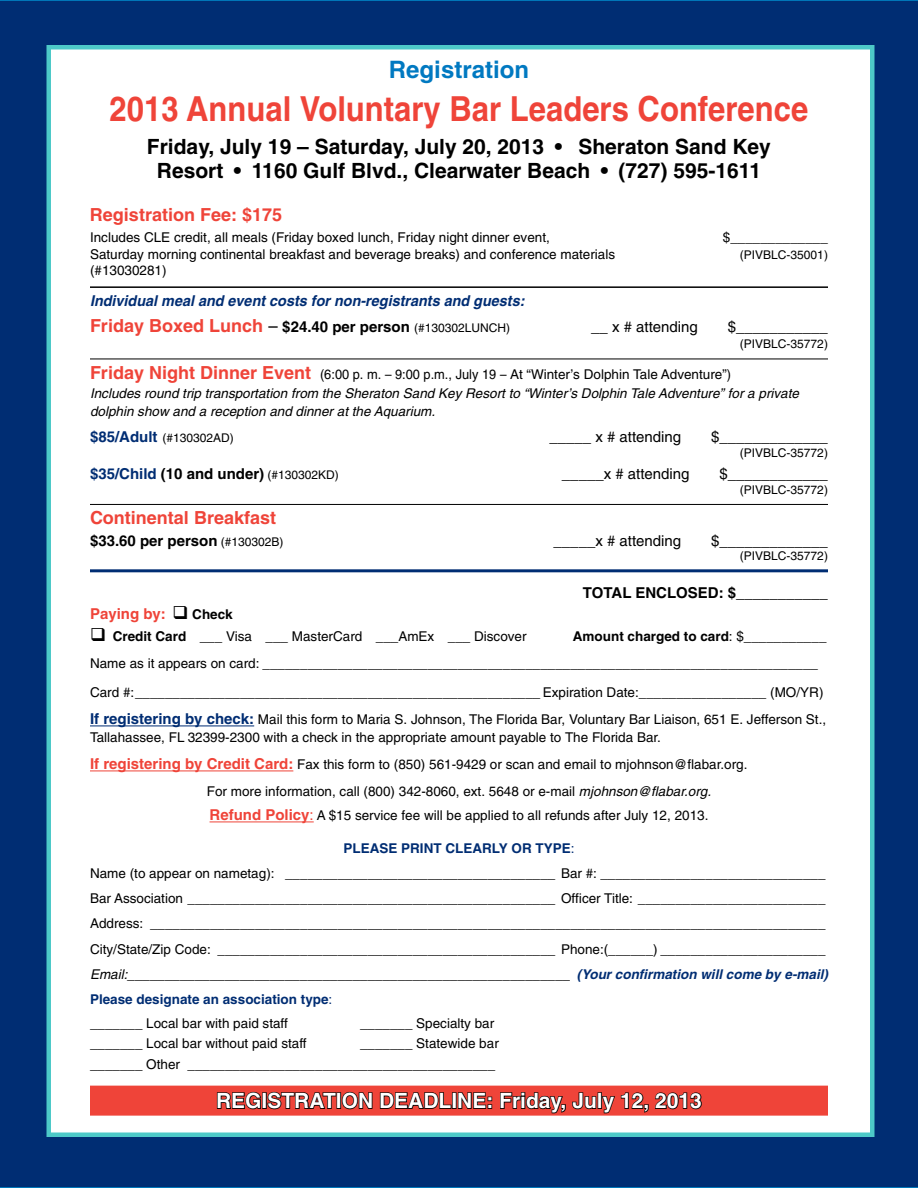
<style>
.page{position:relative;width:918px;height:1188px;background:#002d73}
.page>*{position:absolute;margin:0;border:0;box-sizing:border-box;transform-origin:0 0}
.t1{font:700 34.5px "Helvetica";color:#ef4439;scale:.9 1}
.t2{font:700 24px "Helvetica";color:#0079c1}
.t3{font:700 21px/24px "Helvetica";color:#000;text-align:center}
.t4{font:700 21px "Helvetica";color:#fff}
.t5{font:700 18px "Helvetica";color:#ef4439}
.t6{font:15px "Helvetica";color:#000}
.t7{font:700 15px "Helvetica";color:#000}
.t8{font:italic 700 15px "Helvetica";color:#002d73;scale:.96 1}
.t9{font:700 15px "Helvetica";color:#ef4439}
.t10{font:13.5px/25.2px "Helvetica";color:#000}
.t11{font:italic 13.5px/19.5px "Helvetica";color:#000}
.t12{font:700 13.5px "Helvetica";color:#002d73}
.t13{font:12px "Helvetica";color:#000}
.s1{font-weight:400;color:#000}
.s2{font-size:15px;color:#000}
.s3{font-weight:400;font-size:12px;color:#000}
.s4{font-weight:700;font-style:normal;font-size:18px;color:#ef4439}
.s5{font-style:normal}
.s6{font-weight:700;font-size:15px;color:#002d73}
.s7{color:#002d73}
.s8{font-weight:400;font-size:12px}
.s9{color:#000}
.s10{font-size:13.5px;color:#000}
.s11{font-weight:700}
.s12{font-weight:700;font-size:15px;color:#ef4439}
.s13{font-style:italic}
.s14{font-size:15px;color:#ef4439}
.s15{font-weight:700;color:#002d73}
.s16{font-weight:700;font-style:italic;color:#002d73}
</style>
<div class="page">
<div style="left:46px;top:45px;width:828px;height:1092px;background:#fff;border:4px solid #4dc9c8"></div>
<hr style="left:90px;top:286px;width:738px;height:2px;background:#000">
<hr style="left:90px;top:359px;width:738px;height:1px;background:#000">
<hr style="left:90px;top:504px;width:738px;height:1px;background:#000">
<hr style="left:90px;top:569px;width:738px;height:3px;background:#002d73">
<hr style="left:90px;top:726px;width:164px;height:1px;background:#002d73">
<hr style="left:90px;top:771px;width:203px;height:1px;background:#ef4439">
<hr style="left:210px;top:822px;width:104px;height:1px;background:#ef4439">
<div style="left:90px;top:1086px;width:738px;height:30px;background:#ef4439"></div>
<svg style="left:216px;top:1091px;width:157px;height:19px"></svg>
<svg style="left:379px;top:1092px;width:113px;height:17px"></svg>
<svg style="left:499px;top:1092px;width:204px;height:24px"></svg>
<h2 class="t2" style="left:389px;top:55px;width:142px">Registration</h2>
<h1 class="t1" style="left:110px;top:88px;width:778px">2013 Annual Voluntary Bar Leaders Conference</h1>
<h3 class="t3" style="left:147px;top:134px;width:626px">Friday, July 19 – Saturday, July 20, 2013 • Sheraton Sand Key<br>Resort • 1160 Gulf Blvd., Clearwater Beach • (727) 595-1611</h3>
<h3 class="t5" style="left:90px;top:204px;width:194px">Registration Fee: $175</h3>
<p class="t10" style="left:90px;top:225px;width:461px">Includes CLE credit, all meals (Friday boxed lunch, Friday night dinner event,</p>
<p class="t10" style="left:723px;top:225px;width:107px">$_____________</p>
<p class="t10" style="left:90px;top:241px;width:527px">Saturday morning continental breakfast and beverage breaks) and conference materials</p>
<p class="t13" style="left:740px;top:248px;width:90px">(PIVBLC-35001)</p>
<p class="t10" style="left:90px;top:258px;width:78px">(#13030281)</p>
<p class="t8" style="left:90px;top:291px;width:454px">Individual meal and event costs for non-registrants and guests:</p>
<h3 class="t5" style="left:90px;top:315px;width:422px">Friday Boxed Lunch <span class="s1">–</span> <span class="s2">$24.40 per person</span> <span class="s3">(#130302LUNCH)</span></h3>
<p class="t6" style="left:591px;top:318px;width:108px">__ x # attending</p>
<p class="t6" style="left:728px;top:318px;width:102px">$___________</p>
<p class="t13" style="left:740px;top:337px;width:90px">(PIVBLC-35772)</p>
<p class="t11" style="left:90px;top:364px;width:711px"><span class="s4">Friday Night Dinner Event</span> <span class="s5">(6:00 p. m. – 9:00 p.m., July 19 – At “Winter’s Dolphin Tale Adventure”)<br></span>Includes round trip transportation from the Sheraton Sand Key Resort to “Winter’s Dolphin Tale Adventure” for a private</p>
<p class="t11" style="left:90px;top:402px;width:347px">dolphin show and a reception and dinner at the Aquarium.</p>
<p class="t13" style="left:90px;top:431px;width:145px"><span class="s6">$85/Adult</span> (#130302AD)</p>
<p class="t6" style="left:549px;top:428px;width:133px">_____ x # attending</p>
<p class="t6" style="left:711px;top:428px;width:118px">$_____________</p>
<p class="t13" style="left:740px;top:446px;width:90px">(PIVBLC-35772)</p>
<p class="t7" style="left:90px;top:465px;width:250px"><span class="s7">$35/Child</span> (10 and under) <span class="s8">(#130302KD)</span></p>
<p class="t6" style="left:562px;top:465px;width:129px">_____x # attending</p>
<p class="t6" style="left:720px;top:465px;width:110px">$____________</p>
<p class="t13" style="left:740px;top:483px;width:90px">(PIVBLC-35772)</p>
<h3 class="t5" style="left:90px;top:507px;width:188px">Continental Breakfast</h3>
<p class="t7" style="left:90px;top:531px;width:195px">$33.60 per person <span class="s8">(#130302B)</span></p>
<p class="t6" style="left:554px;top:532px;width:129px">_____x # attending</p>
<p class="t6" style="left:711px;top:532px;width:118px">$_____________</p>
<p class="t13" style="left:740px;top:549px;width:90px">(PIVBLC-35772)</p>
<p class="t7" style="left:583px;top:583px;width:247px">TOTAL ENCLOSED: $___________</p>
<p class="t9" style="left:90px;top:605px;width:144px">Paying by: <span class="s9">❑</span> <span class="s10">Check</span></p>
<p class="t10" style="left:90px;top:624px;width:438px">❑ <span class="s11">Credit Card</span> ___ Visa ___ MasterCard ___AmEx ___ Discover</p>
<p class="t10" style="left:90px;top:623px;width:738px;line-height:26.7px;text-indent:483px"><span class="s11">Amount charged to card</span>: $___________<br>Name as it appears on card: __________________________________________________________________________</p>
<p class="t10" style="left:90px;top:679px;width:738px;line-height:27px">Card #:______________________________________________________ Expiration Date:_________________ (MO/YR)<br><span class="s6">If registering by check:</span> Mail this form to Maria S. Johnson, The Florida Bar, Voluntary Bar Liaison, 651 E. Jefferson St.,</p>
<p class="t10" style="left:90px;top:725px;width:573px">Tallahassee, FL 32399-2300 with a check in the appropriate amount payable to The Florida Bar.</p>
<p class="t10" style="left:90px;top:752px;width:659px"><span class="s12">If registering by Credit Card:</span> Fax this form to (850) 561-9429 or scan and email to mjohnson@flabar.org.</p>
<p class="t10" style="left:207px;top:779px;width:506px">For more information, call (800) 342-8060, ext. 5648 or e-mail <span class="s13">mjohnson@flabar.org.</span></p>
<p class="t10" style="left:210px;top:803px;width:500px"><span class="s12">Refund Policy</span><span class="s14">:</span> A $15 service fee will be applied to all refunds after July 12, 2013.</p>
<p class="t12" style="left:343px;top:840px;width:28px">Please</p>
<p class="t12" style="left:401px;top:840px;width:9px">print</p>
<p class="t10" style="left:90px;top:835px;width:740px;text-indent:355px"><span class="s15">CLEARLY or type</span><span class="s7">:<br></span>Name (to appear on nametag): ____________________________________ Bar #: ______________________________ Bar Association _________________________________________________ Officer Title: _________________________ Address: __________________________________________________________________________________________ City/State/Zip Code: _____________________________________________ Phone:(______) ______________________ <span class="s13">Email:___________________________________________________________</span> <span class="s16">(Your confirmation will come by e-mail)<br></span><span class="s15">Please designate an association type</span><span class="s7">:</span></p>
<p class="t10" style="left:90px;top:1010px;width:199px">_______ Local bar with paid staff</p>
<p class="t10" style="left:360px;top:1010px;width:136px">_______ Specialty bar</p>
<p class="t10" style="left:90px;top:1031px;width:218px">_______ Local bar without paid staff</p>
<p class="t10" style="left:90px;top:1033px;width:410px;line-height:20.7px;text-align:right">_______ Statewide bar<br>_______ Other _________________________________________</p>
<h3 class="t4" style="left:216px;top:1088px;width:487px">REGISTRATION DEADLINE: Friday, July 12, 2013</h3>
</div>
